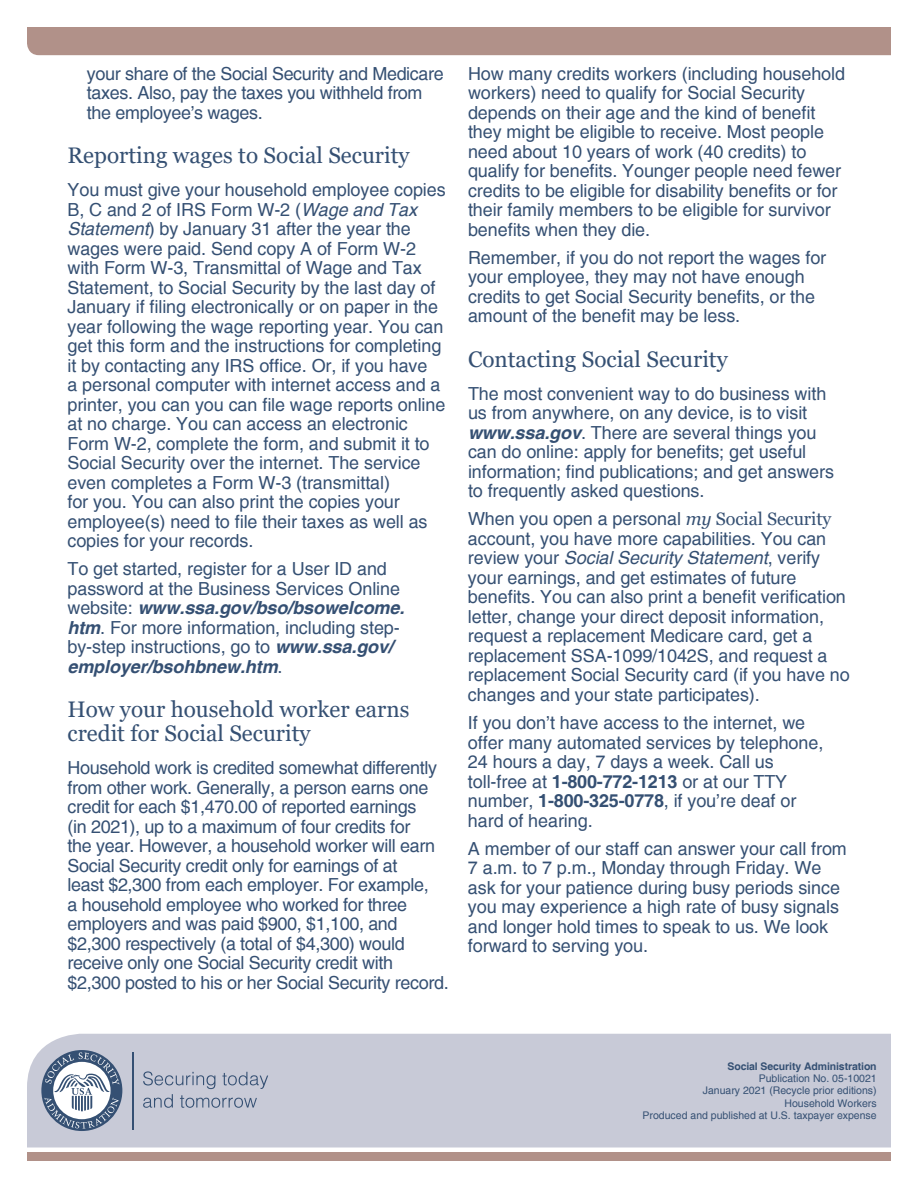
<style>
.page{position:relative;width:918px;height:1188px;background:#fff}
.page>*{position:absolute;margin:0;border:0;box-sizing:border-box;transform-origin:0 0}
.t1{font:22.5px/24px "Georgia";color:#355073}
.t2{font:18px/19.5px "Helvetica";letter-spacing:-.005em;color:#355073}
.t3{font:10.5px "Helvetica";color:#355073}
.t4{font:700 10.5px "Helvetica";letter-spacing:-.01em;color:#355073}
.s1{font-style:italic}
.s2{font-weight:700;font-style:italic}
.s3{font-family:"Georgia";font-style:italic}
.s4{font-family:"Georgia"}
.s5{font-weight:700}
</style>
<div class="page">
<div style="left:27px;top:27px;width:864px;height:28px;background:#b19189"></div>
<div style="left:27px;top:1153px;width:864px;height:8px;background:#b19189"></div>
<div style="left:27px;top:1034px;width:864px;height:113px;background:#c8cad7"></div>
<div style="left:41px;top:1050px;width:81px;height:81px;background:#355073;border-radius:50%"></div>
<svg style="left:44px;top:1052px;width:75px;height:77px"></svg>
<hr style="left:132px;top:1052px;width:1px;height:77px;background:#355073">
<svg style="left:143px;top:1071px;width:125px;height:37px"></svg>
<p class="t2" style="left:87px;top:65px;width:358px">your share of the Social Security and Medicare taxes. Also, pay the taxes you withheld from the employee’s wages.</p>
<h1 class="t1" style="left:68px;top:144px;width:344px">Reporting wages to Social Security</h1>
<p class="t2" style="left:68px;top:181px;width:380px">You must give your household employee copies B, C and 2 of IRS Form W-2 (<span class="s1">Wage and Tax Statement</span>) by January 31 after the year the wages were paid. Send copy A of Form W-2 with Form W-3, Transmittal of Wage and Tax Statement, to Social Security by the last day of January if filing electronically or on paper in the year following the wage reporting year. You can get this form and the instructions for completing it by contacting any IRS office. Or, if you have<br>a personal computer with internet access and a printer, you can you can file wage reports online at no charge. You can access an electronic Form W-2, complete the form, and submit it to Social Security over the internet. The service even completes a Form W-3 (transmittal)<br>for you. You can also print the copies your employee(s) need to file their taxes as well as copies for your records.</p>
<p class="t2" style="left:68px;top:560px;width:338px">To get started, register for a User ID and password at the Business Services Online website: <span class="s2">www.ssa.gov/bso/bsowelcome. htm</span>. For more information, including step&shy;by-step instructions, go to <span class="s2">www.ssa.gov/ employer/bsohbnew.htm</span>.</p>
<h1 class="t1" style="left:68px;top:698px;width:343px">How your household worker earns credit for Social Security</h1>
<p class="t2" style="left:68px;top:759px;width:383px">Household work is credited somewhat differently from other work. Generally, a person earns one credit for each $1,470.00 of reported earnings<br>(in 2021), up to a maximum of four credits for<br>the year. However, a household worker will earn Social Security credit only for earnings of at<br>least $2,300 from each employer. For example,<br>a household employee who worked for three employers and was paid $900, $1,100, and $2,300 respectively (a total of $4,300) would receive only one Social Security credit with $2,300 posted to his or her Social Security record.</p>
<p class="t2" style="left:468px;top:64px;width:379px">How many credits workers (including household workers) need to qualify for Social Security depends on their age and the kind of benefit they might be eligible to receive. Most people need about 10 years of work (40 credits) to qualify for benefits. Younger people need fewer credits to be eligible for disability benefits or for their family members to be eligible for survivor benefits when they die.</p>
<p class="t2" style="left:468px;top:249px;width:360px">Remember, if you do not report the wages for your employee, they may not have enough credits to get Social Security benefits, or the amount of the benefit may be less.</p>
<h1 class="t1" style="left:468px;top:348px;width:261px">Contacting Social Security</h1>
<p class="t2" style="left:468px;top:384px;width:368px">The most convenient way to do business with us from anywhere, on any device, is to visit <span class="s2">www.ssa.gov</span>. There are several things you can do online: apply for benefits; get useful information; find publications; and get answers to frequently asked questions.</p>
<p class="t2" style="left:468px;top:510px;width:383px">When you open a personal <span class="s3">my</span> <span class="s4">Social Security </span>account, you have more capabilities. You can review your <span class="s1">Social Security Statement</span>, verify your earnings, and get estimates of future benefits. You can also print a benefit verification letter, change your direct deposit information, request a replacement Medicare card, get a replacement SSA-1099/1042S, and request a replacement Social Security card (if you have no changes and your state participates).</p>
<p class="t2" style="left:468px;top:714px;width:357px">If you don’t have access to the internet, we offer many automated services by telephone, 24 hours a day, 7 days a week. Call us toll-free at <span class="s5">1-800-772-1213</span> or at our TTY number, <span class="s5">1-800-325-0778</span>, if you’re deaf or hard of hearing.</p>
<p class="t2" style="left:468px;top:839px;width:380px">A member of our staff can answer your call from 7 a.m. to 7 p.m., Monday through Friday. We ask for your patience during busy periods since you may experience a high rate of busy signals and longer hold times to speak to us. We look forward to serving you.</p>
<p class="t4" style="left:727px;top:1060px;width:151px">Social Security Administration</p>
<p class="t3" style="left:759px;top:1072px;width:119px">Publication No. 05-10021</p>
<p class="t3" style="left:703px;top:1085px;width:175px">January 2021 (Recycle prior editions)</p>
<p class="t3" style="left:785px;top:1097px;width:94px">Household Workers</p>
<p class="t3" style="left:643px;top:1109px;width:236px">Produced and published at U.S. taxpayer expense</p>
</div>
